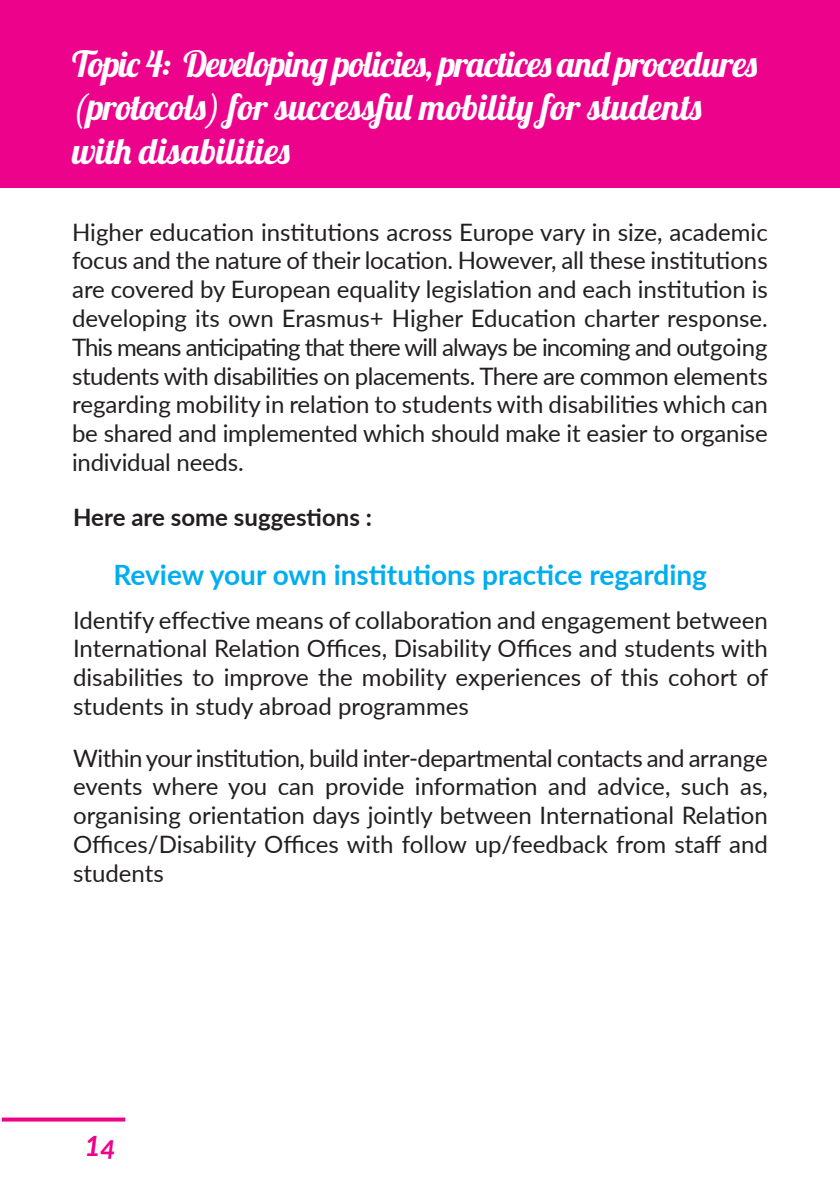
<style>
.page{position:relative;width:840px;height:1191px;background:#fff}
.page>*{position:absolute;margin:0;border:0;box-sizing:border-box;transform-origin:0 0}
.t1{font:36px/43.2px "Lobster 1.4";color:#fff}
.t2{font:700 28px "Lato";color:#00aeef}
.t3{font:italic 700 28px "Lato";color:#ed028c}
.t4{font:24px/28.8px "Lato";color:#231f20;text-align:justify}
.t5{font:700 24px "Lato";color:#231f20}
</style>
<div class="page">
<svg style="left:2px;top:1117px;width:123px;height:4px"></svg>
<div style="left:0;top:0;width:839px;height:187px;background:#ed028c"></div>
<h1 class="t1" style="left:72px;top:42px;width:686px">Topic 4: Developing policies, practices and procedures (protocols) for successful mobility for students with disabilities</h1>
<p class="t4" style="left:72px;top:216px;width:697px">Higher education institutions across Europe vary in size, academic focus and the nature of their location. However, all these institutions are covered by European equality legislation and each institution is developing its own Erasmus+ Higher Education charter response.<br>This means anticipating that there will always be incoming and outgoing students with disabilities on placements. There are common elements regarding mobility in relation to students with disabilities which can be shared and implemented which should make it easier to organise individual needs.</p>
<p class="t5" style="left:73px;top:499px;width:300px">Here are some suggestions :</p>
<p class="t2" style="left:113px;top:554px;width:595px">Review your own institutions practice regarding</p>
<p class="t4" style="left:73px;top:604px;width:696px">Identify effective means of collaboration and engagement between International Relation Offices, Disability Offices and students with disabilities to improve the mobility experiences of this cohort of students in study abroad programmes</p>
<p class="t4" style="left:73px;top:742px;width:696px">Within your institution, build inter-departmental contacts and arrange events where you can provide information and advice, such as, organising orientation days jointly between International Relation Offices/Disability Offices with follow up/feedback from staff and students</p>
<p class="t3" style="left:84px;top:1124px;width:32px">14</p>
</div>
